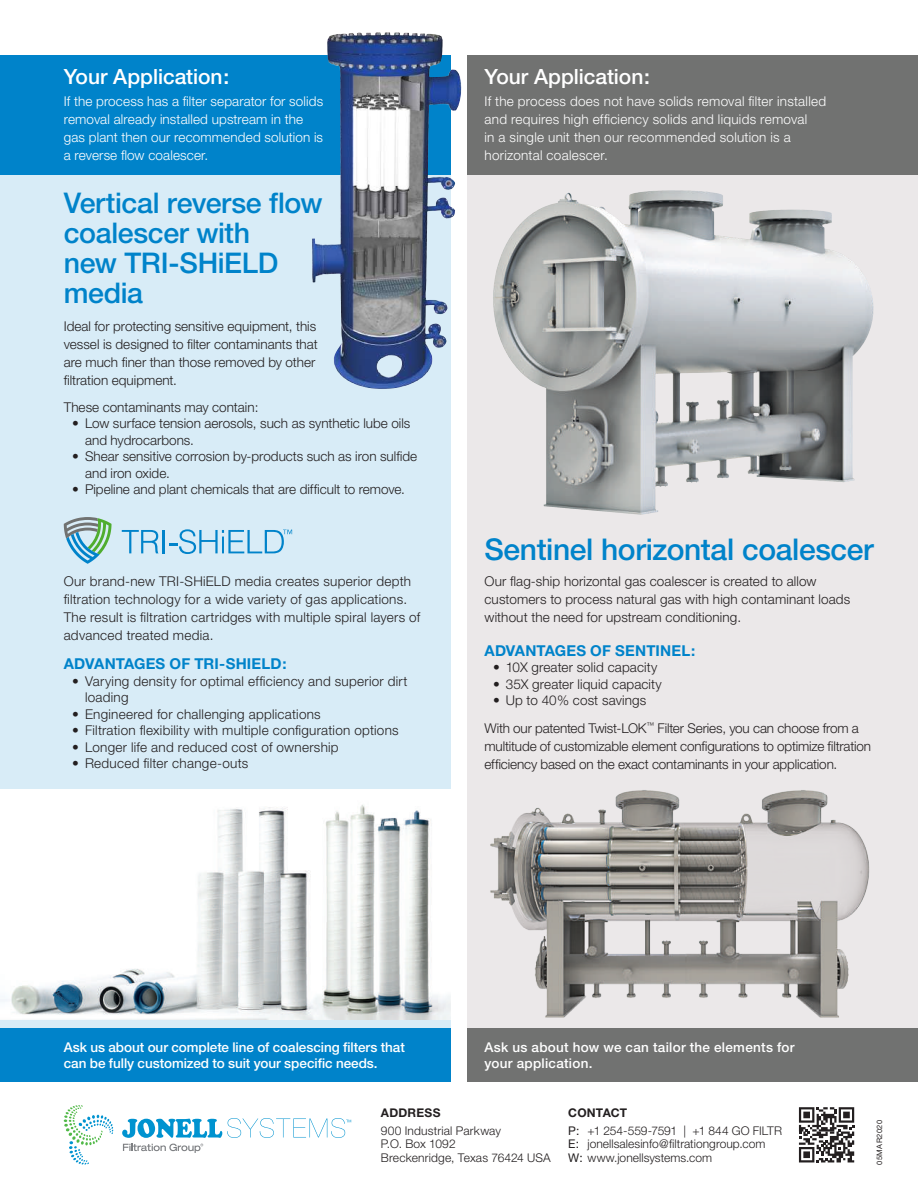
<style>
.page{position:relative;width:918px;height:1188px;background:#fff}
.page>*{position:absolute;margin:0;border:0;box-sizing:border-box;transform-origin:0 0}
.t1{font:500 30px "Helvetica Neue";letter-spacing:-.015em;color:#0083ca}
.t2{font:500 28.5px/30px "Helvetica Neue";letter-spacing:-.015em;color:#0083ca}
.t3{font:500 21px "Helvetica Neue";letter-spacing:-.005em;color:#fff}
.t4{font:700 15px "Helvetica Neue";letter-spacing:.01em;color:#0083ca}
.t5{font:300 13.5px/18px "Helvetica Neue";letter-spacing:.005em;color:#231f20}
.t6{font:300 13.5px/18px "Helvetica Neue";letter-spacing:.015em;color:#fff}
.t7{font:500 13.5px/16.5px "Helvetica Neue";color:#fff}
.t8{font:500 13.5px/16.5px "Helvetica Neue";letter-spacing:.02em;color:#fff}
.t9{font:300 12px/13.5px "Helvetica Neue";letter-spacing:.005em;color:#231f20}
.t10{font:700 12px "Helvetica Neue";letter-spacing:.02em;color:#231f20}
.t11{font:12px/13.5px "Helvetica Neue";color:#231f20}
.t12{font:7.5px "Helvetica Neue";letter-spacing:.05em;color:#231f20}
.s1{font-weight:400}
</style>
<div class="page">
<svg style="left:64px;top:1105px;width:49px;height:60px"></svg>
<svg style="left:123px;top:1144px;width:80px;height:9px"></svg>
<svg style="left:122px;top:1118px;width:229px;height:20px"></svg>
<svg style="left:799px;top:1107px;width:55px;height:55px"></svg>
<svg style="left:468px;top:174px;width:450px;height:854px;background:#d5d4d5"></svg>
<div style="left:0;top:165px;width:450px;height:863px;background:#d8ecf7"></div>
<img style="left:0;top:790px;width:450px;height:229px">
<div style="left:0;top:55px;width:450px;height:119px;background:#0083ca"></div>
<div style="left:468px;top:55px;width:450px;height:119px;background:#717271"></div>
<div style="left:0;top:1028px;width:450px;height:54px;background:#0083ca"></div>
<div style="left:468px;top:1028px;width:450px;height:54px;background:#717271"></div>
<svg style="left:122px;top:530px;width:36px;height:23px"></svg>
<hr style="left:163px;top:530px;width:2px;height:23px;background:#0083ca">
<svg style="left:169px;top:529px;width:123px;height:25px"></svg>
<svg style="left:64px;top:517px;width:48px;height:47px"></svg>
<img style="left:312px;top:32px;width:150px;height:357px">
<img style="left:558px;top:190px;width:124px;height:35px">
<img style="left:490px;top:790px;width:381px;height:229px">
<h3 class="t3" style="left:64px;top:64px;width:167px">Your Application:</h3>
<p class="t6" style="left:64px;top:92px;width:261px">If the process has a filter separator for solids removal already installed upstream in the gas plant then our recommended solution is a reverse flow coalescer.</p>
<h2 class="t2" style="left:64px;top:187px;width:261px">Vertical reverse flow coalescer with<br>new TRI-SHiELD media</h2>
<p class="t5" style="left:64px;top:317px;width:256px">Ideal for protecting sensitive equipment, this vessel is designed to filter contaminants that are much finer than those removed by other filtration equipment.</p>
<p class="t5" style="left:64px;top:398px;width:196px">These contaminants may contain:</p>
<p class="t5" style="left:85px;top:415px;width:327px;line-height:16.5px;text-indent:-13px">• Low surface tension aerosols, such as synthetic lube oils and hydrocarbons.</p>
<p class="t5" style="left:85px;top:448px;width:334px;line-height:16.5px;text-indent:-13px">• Shear sensitive corrosion by-products such as iron sulfide and iron oxide.</p>
<p class="t5" style="left:72px;top:480px;width:334px">• Pipeline and plant chemicals that are difficult to remove.</p>
<p class="t5" style="left:64px;top:572px;width:358px">Our brand-new TRI-SHiELD media creates superior depth filtration technology for a wide variety of gas applications.<br>The result is filtration cartridges with multiple spiral layers of advanced treated media.</p>
<p class="t4" style="left:64px;top:655px;width:224px">ADVANTAGES OF TRI-SHIELD:</p>
<p class="t5" style="left:85px;top:672px;width:324px;line-height:16.5px;text-indent:-13px">• Varying density for optimal efficiency and superior dirt loading</p>
<p class="t5" style="left:72px;top:705px;width:250px">• Engineered for challenging applications</p>
<p class="t5" style="left:72px;top:721px;width:328px">• Filtration flexibility with multiple configuration options</p>
<p class="t5" style="left:72px;top:738px;width:268px">• Longer life and reduced cost of ownership</p>
<p class="t5" style="left:72px;top:754px;width:178px">• Reduced filter change-outs</p>
<h3 class="t3" style="left:485px;top:64px;width:167px">Your Application:</h3>
<p class="t6" style="left:485px;top:92px;width:343px">If the process does not have solids removal filter installed and requires high efficiency solids and liquids removal<br>in a single unit then our recommended solution is a horizontal coalescer.</p>
<h1 class="t1" style="left:485px;top:532px;width:391px">Sentinel horizontal coalescer</h1>
<p class="t5" style="left:485px;top:572px;width:367px">Our flag-ship horizontal gas coalescer is created to allow customers to process natural gas with high contaminant loads without the need for upstream conditioning.</p>
<p class="t4" style="left:485px;top:641px;width:212px">ADVANTAGES OF SENTINEL:</p>
<p class="t5" style="left:493px;top:658px;width:166px">• 10X greater solid capacity</p>
<p class="t5" style="left:493px;top:674px;width:170px">• 35X greater liquid capacity</p>
<p class="t5" style="left:485px;top:686px;width:376px;line-height:27.8px;text-indent:9px">• Up to 40% cost savings<br>With our patented Twist-LOK<sup>™</sup> Filter Series, you can choose from a</p>
<p class="t5" style="left:485px;top:737px;width:388px">multitude of customizable element configurations to optimize filtration efficiency based on the exact contaminants in your application.</p>
<p class="t7" style="left:64px;top:1039px;width:343px">Ask us about our complete line of coalescing filters that can be fully customized to suit your specific needs.</p>
<p class="t8" style="left:485px;top:1039px;width:312px">Ask us about how we can tailor the elements for your application.</p>
<p class="t10" style="left:381px;top:1105px;width:61px">ADDRESS</p>
<p class="t9" style="left:381px;top:1124px;width:172px">900 Industrial Parkway<br>P.O. Box 1092<br>Breckenridge, Texas 76424 USA</p>
<p class="t10" style="left:568px;top:1105px;width:60px">CONTACT</p>
<p class="t9" style="left:587px;top:1124px;width:196px">+1 254-559-7591 | +1 844 GO FILTR</p>
<p class="t9" style="left:587px;top:1137px;width:180px">jonellsalesinfo@filtrationgroup.com</p>
<p class="t9" style="left:568px;top:1151px;width:145px"><span class="s1">W:</span> www.jonellsystems.com</p>
<p class="t11" style="left:568px;top:1124px;width:13px">P:<br>E:</p>
<p class="t12" style="left:875px;top:1165px;width:46px;rotate:-90deg">05MAR2020</p>
</div>
